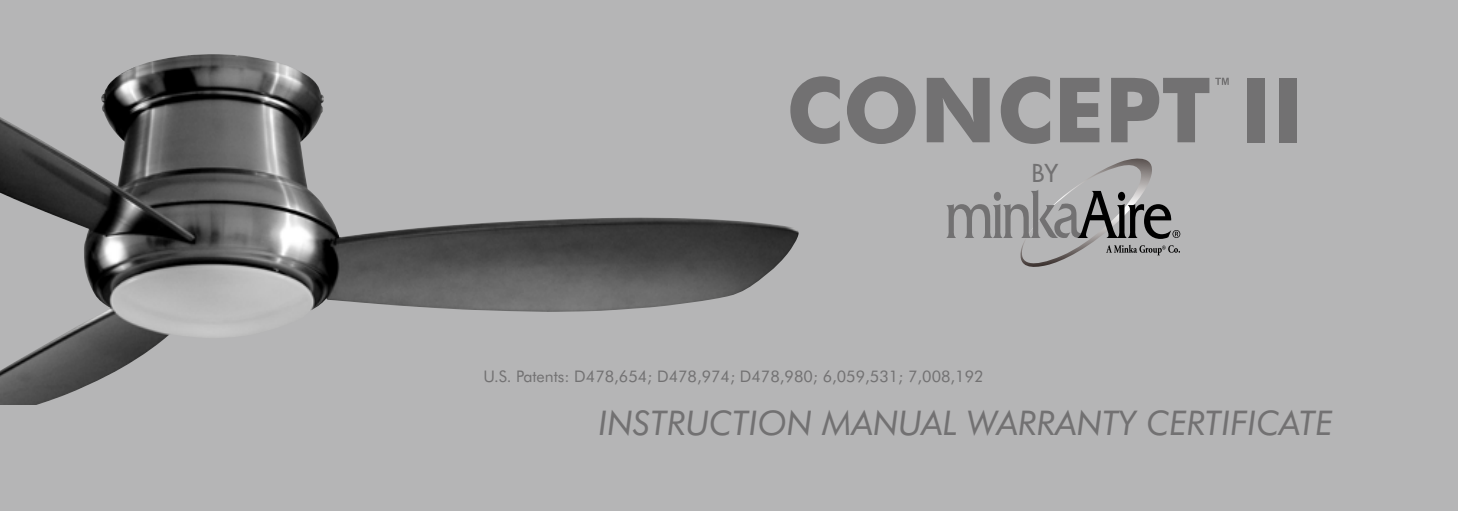
<style>
.page{position:relative;width:1458px;height:511px;background:#fff}
.page>*{position:absolute;margin:0;border:0;box-sizing:border-box;transform-origin:0 0}
.t1{font:700 90px "Futura BT";color:#727172}
.t2{font:italic 34px "Futura BT";color:#727172}
.t3{font:24px "Futura";color:#727172}
.t4{font:16px "Futura BT";color:#727172}
</style>
<div class="page">
<div style="left:0;top:0;width:1457px;height:510px;background:#b5b5b6"></div>
<img style="left:1px;top:54px;width:797px;height:350px">
<svg style="left:946px;top:158px;width:234px;height:109px"></svg>
<svg style="left:1215px;top:78px;width:13px;height:7px"></svg>
<h1 class="t1" style="left:786px;top:79px;width:519px">CONCEPT II</h1>
<h3 class="t3" style="left:1031px;top:161px;width:28px">BY</h3>
<p class="t4" style="left:483px;top:370px;width:501px">U.S. Patents: D478,654; D478,974; D478,980; 6,059,531; 7,008,192</p>
<h2 class="t2" style="left:598px;top:409px;width:735px">INSTRUCTION MANUAL WARRANTY CERTIFICATE</h2>
</div>
